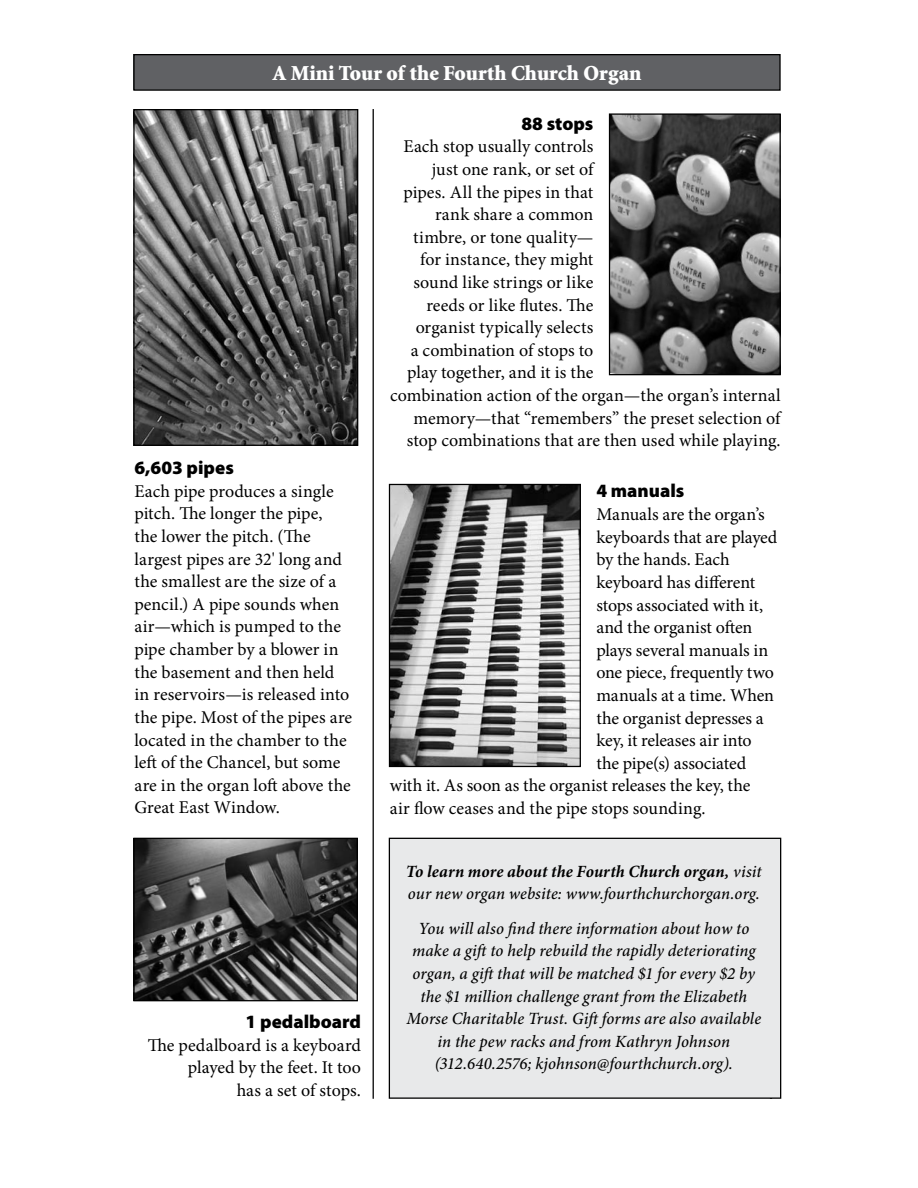
<style>
.page{position:relative;width:918px;height:1188px;background:#fff}
.page>*{position:absolute;margin:0;border:0;box-sizing:border-box;transform-origin:0 0}
.t1{font:900 21.45px "Minion Std";color:#fff}
.t2{font:900 18.9px "Myriad Pro";color:#000}
.t3{font:18px/22.6px "Minion Pro";color:#000}
.t4{font:italic 500 17.1px/22.6px "Minion Pro";letter-spacing:.005em;color:#000}
.s1{font-weight:700}
</style>
<div class="page">
<div style="left:134px;top:55px;width:646px;height:35px;background:#606164"></div>
<div style="left:133px;top:54px;width:648px;height:37px;border:1px solid #000"></div>
<img style="left:135px;top:111px;width:221px;height:333px">
<div style="left:133px;top:109px;width:225px;height:337px;border:1px solid #000"></div>
<img style="left:611px;top:115px;width:168px;height:258px">
<div style="left:609px;top:113px;width:172px;height:262px;border:1px solid #000"></div>
<img style="left:391px;top:486px;width:188px;height:279px">
<div style="left:389px;top:484px;width:192px;height:283px;border:1px solid #000"></div>
<img style="left:135px;top:840px;width:221px;height:159px">
<div style="left:133px;top:838px;width:225px;height:163px;border:1px solid #000"></div>
<hr style="left:373px;top:109px;width:1px;height:990px;background:#000">
<div style="left:389px;top:838px;width:392px;height:260px;background:#e8e9ea"></div>
<div style="left:389px;top:838px;width:392px;height:261px;border:1px solid #000"></div>
<p class="t1" style="left:273px;top:62px;width:370px">A Mini Tour of the Fourth Church Organ</p>
<p class="t2" style="left:134px;top:455px;width:101px">6,603 pipes</p>
<p class="t3" style="left:134px;top:480px;width:219px">Each pipe produces a single pitch. The longer the pipe,<br>the lower the pitch. (The largest pipes are 32' long and the smallest are the size of a pencil.) A pipe sounds when air—which is pumped to the pipe chamber by a blower in the basement and then held in reservoirs—is released into the pipe. Most of the pipes are located in the chamber to the left of the Chancel, but some are in the organ loft above the<br>Great East Window.</p>
<p class="t2" style="left:246px;top:1009px;width:117px">1 pedalboard</p>
<p class="t3" style="left:148px;top:1034px;width:215px;text-align:right">The pedalboard is a keyboard played by the feet. It too<br>has a set of stops.</p>
<p class="t2" style="left:521px;top:111px;width:74px">88 stops</p>
<p class="t3" style="left:404px;top:135px;width:191px">Each stop usually controls</p>
<p class="t3" style="left:432px;top:158px;width:163px">just one rank, or set of</p>
<p class="t3" style="left:404px;top:181px;width:191px">pipes. All the pipes in that</p>
<p class="t3" style="left:435px;top:203px;width:160px">rank share a common</p>
<p class="t3" style="left:413px;top:226px;width:182px">timbre, or tone quality—</p>
<p class="t3" style="left:420px;top:248px;width:175px">for instance, they might</p>
<p class="t3" style="left:414px;top:271px;width:181px">sound like strings or like</p>
<p class="t3" style="left:426px;top:294px;width:168px">reeds or like flutes. The</p>
<p class="t3" style="left:416px;top:316px;width:179px">organist typically selects</p>
<p class="t3" style="left:411px;top:339px;width:184px">a combination of stops to</p>
<p class="t3" style="left:407px;top:361px;width:188px">play together, and it is the</p>
<p class="t3" style="left:390px;top:384px;width:392px">combination action of the organ—the organ’s internal</p>
<p class="t3" style="left:414px;top:407px;width:369px">memory—that “remembers” the preset selection of</p>
<p class="t3" style="left:407px;top:429px;width:375px">stop combinations that are then used while playing.</p>
<p class="t2" style="left:596px;top:478px;width:90px">4 manuals</p>
<p class="t3" style="left:596px;top:503px;width:170px">Manuals are the organ’s</p>
<p class="t3" style="left:596px;top:526px;width:183px">keyboards that are played</p>
<p class="t3" style="left:596px;top:548px;width:135px">by the hands. Each</p>
<p class="t3" style="left:596px;top:571px;width:160px">keyboard has different</p>
<p class="t3" style="left:596px;top:594px;width:168px">stops associated with it,</p>
<p class="t3" style="left:596px;top:616px;width:158px">and the organist often</p>
<p class="t3" style="left:596px;top:639px;width:174px">plays several manuals in</p>
<p class="t3" style="left:596px;top:661px;width:179px">one piece, frequently two</p>
<p class="t3" style="left:596px;top:684px;width:179px">manuals at a time. When</p>
<p class="t3" style="left:596px;top:707px;width:169px">the organist depresses a</p>
<p class="t3" style="left:596px;top:729px;width:157px">key, it releases air into</p>
<p class="t3" style="left:596px;top:752px;width:151px">the pipe(s) associated</p>
<p class="t3" style="left:390px;top:774px;width:362px">with it. As soon as the organist releases the key, the</p>
<p class="t3" style="left:390px;top:797px;width:317px">air flow ceases and the pipe stops sounding.</p>
<p class="t4" style="left:406px;top:861px;width:357px"><span class="s1">To learn more about the Fourth Church organ,</span> visit our new organ website: www.fourthchurchorgan.org.</p>
<p class="t4" style="left:406px;top:918px;width:356px;text-align:center">You will also find there information about how to make a gift to help rebuild the rapidly deteriorating organ, a gift that will be matched $1 for every $2 by the $1 million challenge grant from the Elizabeth Morse Charitable Trust. Gift forms are also available in the pew racks and from Kathryn Johnson (312.640.2576; kjohnson@fourthchurch.org).</p>
</div>
